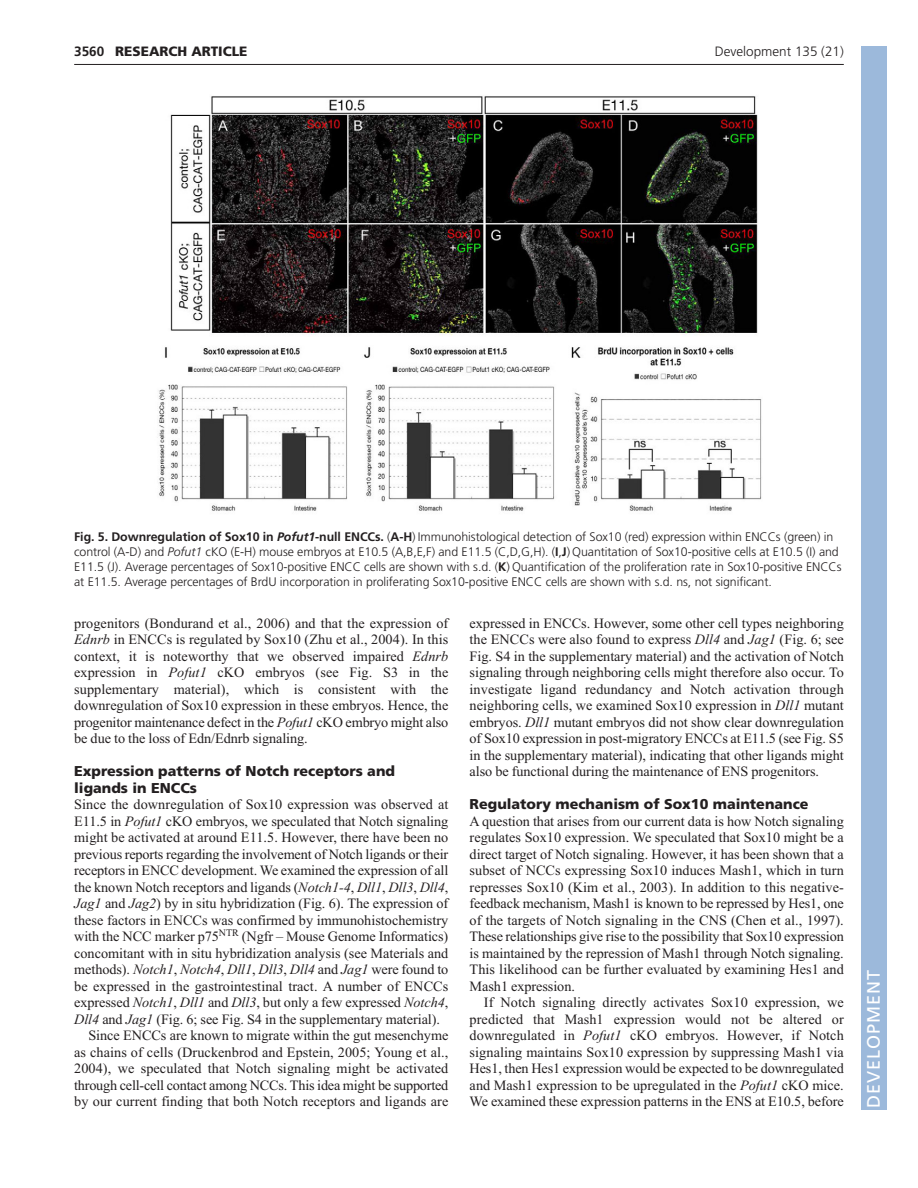
<style>
.page{position:relative;width:918px;height:1188px;background:#fff}
.page>*{position:absolute;margin:0;border:0;box-sizing:border-box;transform-origin:0 0}
.t1{font:18px "Frutiger LT Std";letter-spacing:.055em;color:#fff}
.t2{font:14.25px/16.5px "Times New Roman";letter-spacing:-.005em;color:#231f20;text-align:justify}
.t3{font:900 14.25px/16.5px "Frutiger LT Std";color:#231f20}
.t4{font:italic 14.25px "Times New Roman";letter-spacing:-.005em;color:#231f20}
.t5{font:300 13.5px "Frutiger LT Std";color:#231f20}
.t6{font:900 13.5px "Frutiger LT Std";color:#231f20}
.t7{font:700 13.5px "Frutiger LT Std";color:#231f20}
.t8{font:300 12.3px/15px "Frutiger LT Std";letter-spacing:-.005em;color:#231f20}
.s1{font-weight:700}
.s2{font-weight:700;font-style:italic}
.s3{font-style:italic}
.s4{font-style:normal}
</style>
<div class="page">
<hr style="left:74px;top:64px;width:770px;height:1px;background:#231f20">
<img style="left:157px;top:96px;width:605px;height:415px">
<div style="left:861px;top:46px;width:25px;height:1064px;background:#9cb9db"></div>
<p class="t7" style="left:74px;top:46px;width:32px">3560</p>
<p class="t6" style="left:115px;top:46px;width:134px">RESEARCH ARTICLE</p>
<p class="t5" style="left:715px;top:46px;width:131px">Development 135 (21)</p>
<p class="t8" style="left:74px;top:531px;width:769px"><span class="s1">Fig. 5. Downregulation of Sox10 in</span> <span class="s2">Pofut1</span><span class="s1">-null ENCCs.</span> (<span class="s1">A-H</span>) Immunohistological detection of Sox10 (red) expression within ENCCs (green) in control (A-D) and <span class="s3">Pofut1</span> cKO (E-H) mouse embryos at E10.5 (A,B,E,F) and E11.5 (C,D,G,H). (<span class="s1">I</span>,<span class="s1">J</span>) Quantitation of Sox10-positive cells at E10.5 (I) and E11.5 (J). Average percentages of Sox10-positive ENCC cells are shown with s.d. (<span class="s1">K</span>) Quantification of the proliferation rate in Sox10-positive ENCCs at E11.5. Average percentages of BrdU incorporation in proliferating Sox10-positive ENCC cells are shown with s.d. ns, not significant.</p>
<p class="t2" style="left:74px;top:616px;width:376px">progenitors (Bondurand et al., 2006) and that the expression of <span class="s3">Ednrb</span> in ENCCs is regulated by Sox10 (Zhu et al., 2004). In this context, it is noteworthy that we observed impaired <span class="s3">Ednrb </span>expression in <span class="s3">Pofut1</span> cKO embryos (see Fig. S3 in the supplementary material), which is consistent with the downregulation of Sox10 expression in these embryos. Hence, the progenitor maintenance defect in the <span class="s3">Pofut1</span> cKO embryo might also be due to the loss of Edn/Ednrb signaling.</p>
<p class="t3" style="left:74px;top:764px;width:322px">Expression patterns of Notch receptors and ligands in ENCCs</p>
<p class="t2" style="left:74px;top:798px;width:376px">Since the downregulation of Sox10 expression was observed at</p>
<p class="t2" style="left:74px;top:814px;width:376px">E11.5 in <span class="s3">Pofut1</span> cKO embryos, we speculated that Notch signaling</p>
<p class="t2" style="left:74px;top:831px;width:376px">might be activated at around E11.5. However, there have been no</p>
<p class="t2" style="left:74px;top:847px;width:376px">previous reports regarding the involvement of Notch ligands or their</p>
<p class="t2" style="left:74px;top:864px;width:376px">receptors in ENCC development. We examined the expression of all</p>
<p class="t2" style="left:74px;top:880px;width:376px">the known Notch receptors and ligands (<span class="s3">Notch1-4</span>, <span class="s3">Dll1</span>, <span class="s3">Dll3</span>, <span class="s3">Dll4</span>,</p>
<p class="t2" style="left:74px;top:897px;width:376px"><span class="s3">Jag1</span> and <span class="s3">Jag2</span>) by in situ hybridization (Fig. 6). The expression of</p>
<p class="t2" style="left:74px;top:913px;width:376px">these factors in ENCCs was confirmed by immunohistochemistry</p>
<p class="t2" style="left:74px;top:930px;width:376px">with the NCC marker p75<sup>NTR</sup> (Ngfr – Mouse Genome Informatics)</p>
<p class="t2" style="left:74px;top:946px;width:376px">concomitant with in situ hybridization analysis (see Materials and</p>
<p class="t4" style="left:74px;top:964px;width:376px"><span class="s4">methods).</span> Notch1<span class="s4">,</span> Notch4<span class="s4">,</span> Dll1<span class="s4">,</span> Dll3<span class="s4">,</span> Dll4 <span class="s4">and</span> Jag1 <span class="s4">were found to</span></p>
<p class="t2" style="left:74px;top:979px;width:376px">be expressed in the gastrointestinal tract. A number of ENCCs</p>
<p class="t2" style="left:74px;top:996px;width:376px">expressed <span class="s3">Notch1</span>, <span class="s3">Dll1</span> and <span class="s3">Dll3</span>, but only a few expressed <span class="s3">Notch4</span>,</p>
<p class="t2" style="left:74px;top:1012px;width:367px"><span class="s3">Dll4</span> and <span class="s3">Jag1</span> (Fig. 6; see Fig. S4 in the supplementary material).</p>
<p class="t2" style="left:88px;top:1029px;width:361px">Since ENCCs are known to migrate within the gut mesenchyme</p>
<p class="t2" style="left:74px;top:1045px;width:376px">as chains of cells (Druckenbrod and Epstein, 2005; Young et al.,</p>
<p class="t2" style="left:74px;top:1062px;width:376px">2004), we speculated that Notch signaling might be activated</p>
<p class="t2" style="left:74px;top:1078px;width:376px">through cell-cell contact among NCCs. This idea might be supported</p>
<p class="t2" style="left:74px;top:1095px;width:376px">by our current finding that both Notch receptors and ligands are</p>
<p class="t2" style="left:470px;top:616px;width:376px">expressed in ENCCs. However, some other cell types neighboring the ENCCs were also found to express <span class="s3">Dll4</span> and <span class="s3">Jag1</span> (Fig. 6; see Fig. S4 in the supplementary material) and the activation of Notch signaling through neighboring cells might therefore also occur. To investigate ligand redundancy and Notch activation through neighboring cells, we examined Sox10 expression in <span class="s3">Dll1</span> mutant embryos. <span class="s3">Dll1</span> mutant embryos did not show clear downregulation of Sox10 expression in post-migratory ENCCs at E11.5 (see Fig. S5 in the supplementary material), indicating that other ligands might also be functional during the maintenance of ENS progenitors.</p>
<p class="t3" style="left:470px;top:797px;width:340px">Regulatory mechanism of Sox10 maintenance</p>
<p class="t2" style="left:470px;top:814px;width:376px">A question that arises from our current data is how Notch signaling regulates Sox10 expression. We speculated that Sox10 might be a direct target of Notch signaling. However, it has been shown that a subset of NCCs expressing Sox10 induces Mash1, which in turn represses Sox10 (Kim et al., 2003). In addition to this negative&shy;feedback mechanism, Mash1 is known to be repressed by Hes1, one of the targets of Notch signaling in the CNS (Chen et al., 1997).<br>These relationships give rise to the possibility that Sox10 expression is maintained by the repression of Mash1 through Notch signaling.<br>This likelihood can be further evaluated by examining Hes1 and Mash1 expression.</p>
<p class="t2" style="left:470px;top:996px;width:376px;text-indent:14px">If Notch signaling directly activates Sox10 expression, we predicted that Mash1 expression would not be altered or downregulated in <span class="s3">Pofut1</span> cKO embryos. However, if Notch signaling maintains Sox10 expression by suppressing Mash1 via Hes1, then Hes1 expression would be expected to be downregulated and Mash1 expression to be upregulated in the <span class="s3">Pofut1</span> cKO mice.<br>We examined these expression patterns in the ENS at E10.5, before</p>
<p class="t1" style="left:863px;top:1108px;width:140px;rotate:-90deg">DEVELOPMENT</p>
</div>
